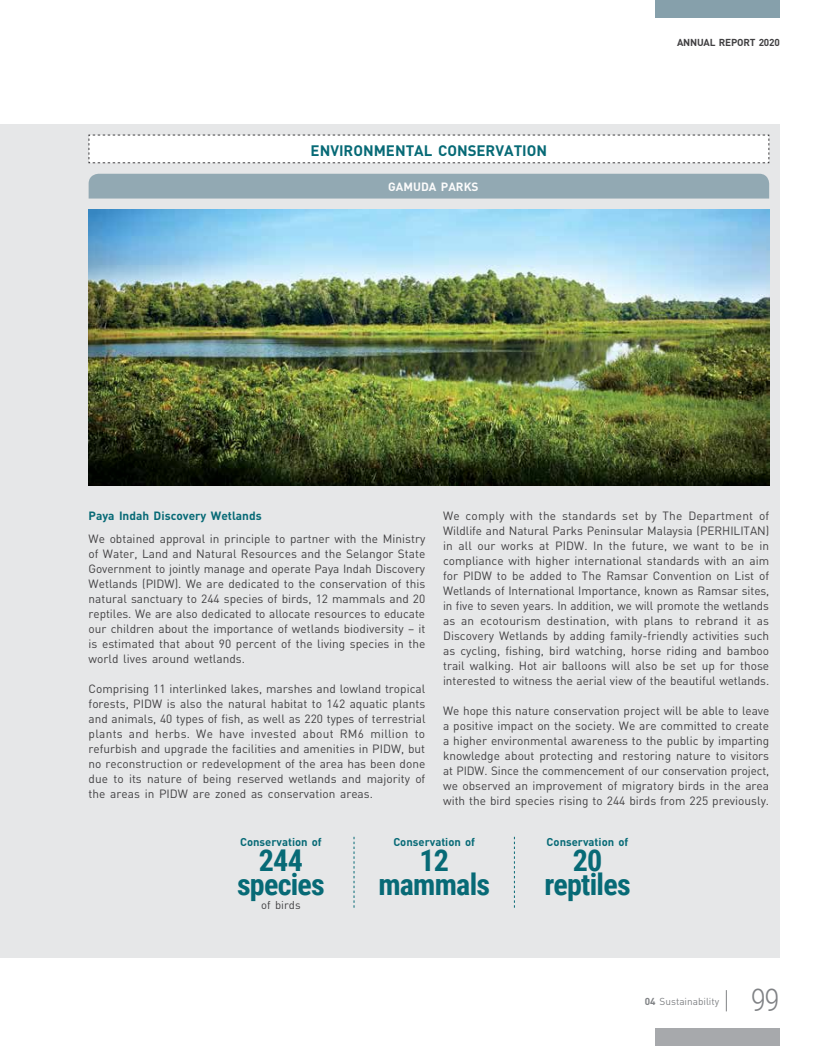
<style>
.page{position:relative;width:833px;height:1046px;background:#fff}
.page>*{position:absolute;margin:0;border:0;box-sizing:border-box;transform-origin:0 0}
.t1{font:300 31.25px "Roboto Condensed";color:#808285}
.t2{font:700 30px/24.5px "Roboto Condensed";letter-spacing:-.025em;color:#076a76;text-align:center}
.t3{font:700 15px "DIN";color:#076a76}
.t4{font:11.88px/15px "DIN";color:#414042;text-align:justify}
.t5{font:700 11.88px "DIN";color:#076a76}
.t6{font:700 11.88px "DIN";color:#fff}
.t7{font:700 11.25px "DIN";color:#076a76}
.t8{font:11.25px "DIN";color:#414042}
.t9{font:10px "DIN";color:#808285}
.t10{font:700 10px "DIN";letter-spacing:-.02em;color:#414042}
.s1{font-weight:700}
</style>
<div class="page">
<svg style="left:726px;top:990px;width:1px;height:21px"></svg>
<div style="left:0;top:124px;width:780px;height:833px;background:#e6e7e8"></div>
<svg style="left:88px;top:134px;width:681px;height:29px;background:#f8f8f8"></svg>
<svg style="left:354px;top:836px;width:1px;height:71px"></svg>
<svg style="left:514px;top:836px;width:1px;height:71px"></svg>
<img style="left:89px;top:209px;width:680px;height:276px">
<div style="left:89px;top:174px;width:680px;height:24px;background:#92a9b3"></div>
<div style="left:656px;top:0;width:124px;height:18px;background:#86a0ab"></div>
<div style="left:656px;top:1028px;width:124px;height:17px;background:#a7a9ac"></div>
<p class="t3" style="left:310px;top:140px;width:238px">ENVIRONMENTAL CONSERVATION</p>
<p class="t6" style="left:388px;top:179px;width:92px">GAMUDA PARKS</p>
<p class="t10" style="left:677px;top:35px;width:104px">ANNUAL REPORT 2020</p>
<p class="t5" style="left:89px;top:508px;width:175px">Paya Indah Discovery Wetlands</p>
<p class="t4" style="left:89px;top:531px;width:338px">We obtained approval in principle to partner with the Ministry of Water, Land and Natural Resources and the Selangor State Government to jointly manage and operate Paya Indah Discovery Wetlands (PIDW). We are dedicated to the conservation of this natural sanctuary to 244 species of birds, 12 mammals and 20 reptiles. We are also dedicated to allocate resources to educate our children about the importance of wetlands biodiversity – it is estimated that about 90 percent of the living species in the world lives around wetlands.</p>
<p class="t4" style="left:89px;top:681px;width:338px">Comprising 11 interlinked lakes, marshes and lowland tropical forests, PIDW is also the natural habitat to 142 aquatic plants and animals, 40 types of fish, as well as 220 types of terrestrial plants and herbs. We have invested about RM6 million to refurbish and upgrade the facilities and amenities in PIDW, but no reconstruction or redevelopment of the area has been done due to its nature of being reserved wetlands and majority of the areas in PIDW are zoned as conservation areas.</p>
<p class="t4" style="left:443px;top:508px;width:328px">We comply with the standards set by The Department of Wildlife and Natural Parks Peninsular Malaysia (PERHILITAN) in all our works at PIDW. In the future, we want to be in compliance with higher international standards with an aim for PIDW to be added to The Ramsar Convention on List of Wetlands of International Importance, known as Ramsar sites, in five to seven years. In addition, we will promote the wetlands as an ecotourism destination, with plans to rebrand it as Discovery Wetlands by adding family-friendly activities such as cycling, fishing, bird watching, horse riding and bamboo trail walking. Hot air balloons will also be set up for those interested to witness the aerial view of the beautiful wetlands.</p>
<p class="t4" style="left:443px;top:703px;width:328px">We hope this nature conservation project will be able to leave a positive impact on the society. We are committed to create a higher environmental awareness to the public by imparting knowledge about protecting and restoring nature to visitors at PIDW. Since the commencement of our conservation project, we observed an improvement of migratory birds in the area with the bird species rising to 244 birds from 225 previously.</p>
<p class="t7" style="left:240px;top:834px;width:83px">Conservation of</p>
<h2 class="t2" style="left:237px;top:846px;width:89px">244 species</h2>
<p class="t8" style="left:261px;top:897px;width:41px">of birds</p>
<p class="t7" style="left:393px;top:834px;width:83px">Conservation of</p>
<h2 class="t2" style="left:378px;top:846px;width:113px">12 mammals</h2>
<p class="t7" style="left:546px;top:834px;width:83px">Conservation of</p>
<h2 class="t2" style="left:544px;top:846px;width:88px">20 reptiles</h2>
<p class="t9" style="left:644px;top:994px;width:76px"><span class="s1">04</span> Sustainability</p>
<h1 class="t1" style="left:751px;top:978px;width:30px">99</h1>
</div>
